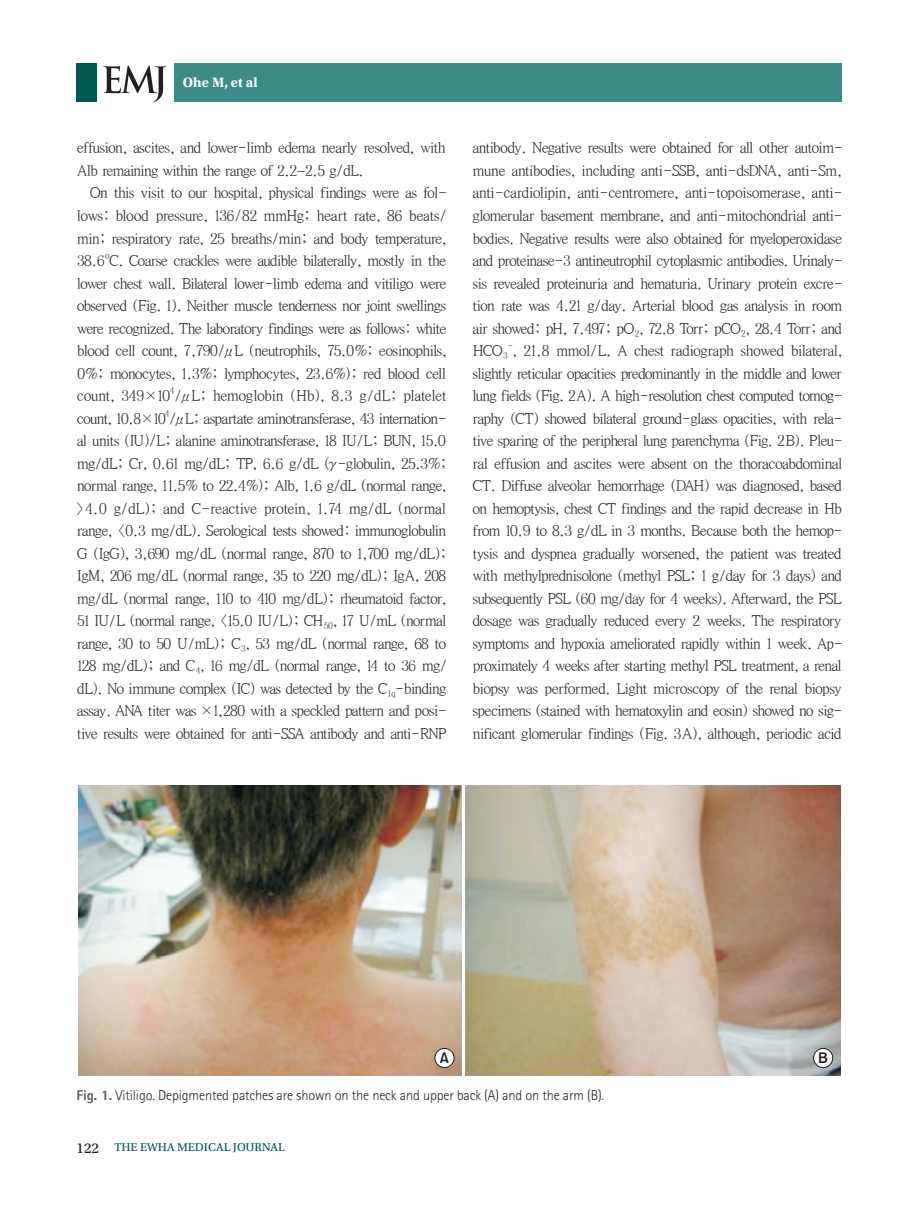
<style>
.page{position:relative;width:919px;height:1217px;background:#fff}
.page>*{position:absolute;margin:0;border:0;box-sizing:border-box;transform-origin:0 0}
.t1{font:15px/22.5px "Y Batang 120";letter-spacing:-.105em;color:#231f20;text-align:justify}
.t2{font:15px "Gothic 725 BT Bold A";color:#231f20}
.t3{font:300 14.25px "Rotis Sans Serif Std";letter-spacing:-.01em;color:#231f20}
.t4{font:700 14.25px "Utopia Std";color:#fff}
.t5{font:12px "Utopia Std Capt";color:#005953}
.t6{font:8.7px "Y Batang 120";color:#231f20}
.s1{font-family:"Times New Roman"}
.s2{font-weight:800;color:#57585a}
.s3{font-size:15px;color:#231f20}
</style>
<div class="page">
<div style="left:174px;top:63px;width:668px;height:39px;background:#3b8b89"></div>
<div style="left:77px;top:63px;width:20px;height:39px;background:#005953"></div>
<svg style="left:103px;top:65px;width:63px;height:37px"></svg>
<img style="left:466px;top:785px;width:374px;height:289px">
<img style="left:79px;top:785px;width:382px;height:289px">
<div style="left:435px;top:1048px;width:19px;height:19px;background:#fff;border-radius:50%"></div>
<div style="left:434px;top:1047px;width:20px;height:20px;border:1px solid #231f20;border-radius:50%"></div>
<div style="left:813px;top:1048px;width:19px;height:19px;background:#fff;border-radius:50%"></div>
<div style="left:813px;top:1047px;width:19px;height:20px;border:1px solid #231f20;border-radius:50%"></div>
<p class="t4" style="left:183px;top:74px;width:76px">Ohe M, et al</p>
<p class="t1" style="left:77px;top:137px;width:371px">effusion, ascites, and lower-limb edema nearly resolved, with<br>Alb remaining within the range of 2.2<span class="s1">–</span>2.5 g/dL.</p>
<p class="t1" style="left:77px;top:182px;width:372px;text-indent:13px">On this visit to our hospital, physical findings were as fol&shy;lows: blood pressure, 136/82 mmHg; heart rate, 86 beats/ min; respiratory rate, 25 breaths/min; and body temperature, 38.6 C. Coarse crackles were audible bilaterally, mostly in the</p>
<p class="t6" style="left:105px;top:251px;width:6px">o</p>
<p class="t1" style="left:77px;top:272px;width:372px">lower chest wall. Bilateral lower-limb edema and vitiligo were observed (Fig. 1). Neither muscle tenderness nor joint swellings were recognized. The laboratory findings were as follows: white blood cell count, 7,790/μL (neutrophils, 75.0%; eosinophils, 0%; monocytes, 1.3%; lymphocytes, 23.6%); red blood cell count, 349×10 /μL; hemoglobin (Hb), 8.3 g/dL; platelet</p>
<p class="t6" style="left:169px;top:386px;width:7px">4</p>
<p class="t1" style="left:77px;top:407px;width:371px">count, 10.8×10 /μL; aspartate aminotransferase, 43 internation-</p>
<p class="t6" style="left:164px;top:408px;width:7px">4</p>
<p class="t1" style="left:77px;top:430px;width:371px">al units (IU)/L; alanine aminotransferase, 18 IU/L; BUN, 15.0 mg/dL; Cr, 0.61 mg/dL; TP, 6.6 g/dL (γ-globulin, 25.3%; normal range, 11.5% to 22.4%); Alb, 1.6 g/dL (normal range, &gt;4.0 g/dL); and C-reactive protein, 1.74 mg/dL (normal range, &lt;0.3 mg/dL). Serological tests showed: immunoglobulin G (IgG), 3,690 mg/dL (normal range, 870 to 1,700 mg/dL); IgM, 206 mg/dL (normal range, 35 to 220 mg/dL); IgA, 208 mg/dL (normal range, 110 to 410 mg/dL); rheumatoid factor, 51 IU/L (normal range, &lt;15.0 IU/L); CH<sub>50</sub>, 17 U/mL (normal range, 30 to 50 U/mL); C<sub>3</sub>, 53 mg/dL (normal range, 68 to 128 mg/dL); and C<sub>4</sub>, 16 mg/dL (normal range, 14 to 36 mg/ dL). No immune complex (IC) was detected by the C<sub>1q</sub>-binding assay. ANA titer was ×1,280 with a speckled pattern and posi&shy;tive results were obtained for anti-SSA antibody and anti-RNP</p>
<p class="t1" style="left:472px;top:137px;width:372px">antibody. Negative results were obtained for all other autoim&shy;mune antibodies, including anti-SSB, anti-dsDNA, anti-Sm, anti-cardiolipin, anti-centromere, anti-topoisomerase, anti&shy;glomerular basement membrane, and anti-mitochondrial anti&shy;bodies. Negative results were also obtained for myeloperoxidase and proteinase-3 antineutrophil cytoplasmic antibodies. Urinaly&shy;sis revealed proteinuria and hematuria. Urinary protein excre&shy;tion rate was 4.21 g/day. Arterial blood gas analysis in room air showed: pH, 7.497; pO<sub>2</sub>, 72.8 Torr; pCO<sub>2</sub>, 28.4 Torr; and HCO<sub>3</sub> , 21.8 mmol/L. A chest radiograph showed bilateral,</p>
<p class="t6" style="left:508px;top:341px;width:6px">-</p>
<p class="t1" style="left:472px;top:362px;width:372px">slightly reticular opacities predominantly in the middle and lower lung fields (Fig. 2A). A high-resolution chest computed tomog&shy;raphy (CT) showed bilateral ground-glass opacities, with rela&shy;tive sparing of the peripheral lung parenchyma (Fig. 2B). Pleu&shy;ral effusion and ascites were absent on the thoracoabdominal CT. Diffuse alveolar hemorrhage (DAH) was diagnosed, based on hemoptysis, chest CT findings and the rapid decrease in Hb from 10.9 to 8.3 g/dL in 3 months. Because both the hemop&shy;tysis and dyspnea gradually worsened, the patient was treated with methylprednisolone (methyl PSL; 1 g/day for 3 days) and subsequently PSL (60 mg/day for 4 weeks). Afterward, the PSL dosage was gradually reduced every 2 weeks. The respiratory symptoms and hypoxia ameliorated rapidly within 1 week. Ap&shy;proximately 4 weeks after starting methyl PSL treatment, a renal biopsy was performed. Light microscopy of the renal biopsy specimens (stained with hematoxylin and eosin) showed no sig&shy;nificant glomerular findings (Fig. 3A), although, periodic acid</p>
<p class="t2" style="left:440px;top:1049px;width:11px">A</p>
<p class="t2" style="left:818px;top:1049px;width:11px">B</p>
<p class="t3" style="left:77px;top:1086px;width:529px"><span class="s2">Fig. 1.</span> Vitiligo. Depigmented patches are shown on the neck and upper back (A) and on the arm (B).</p>
<p class="t5" style="left:77px;top:1140px;width:210px"><span class="s3">122</span> THE EWHA MEDICAL JOURNAL</p>
</div>
